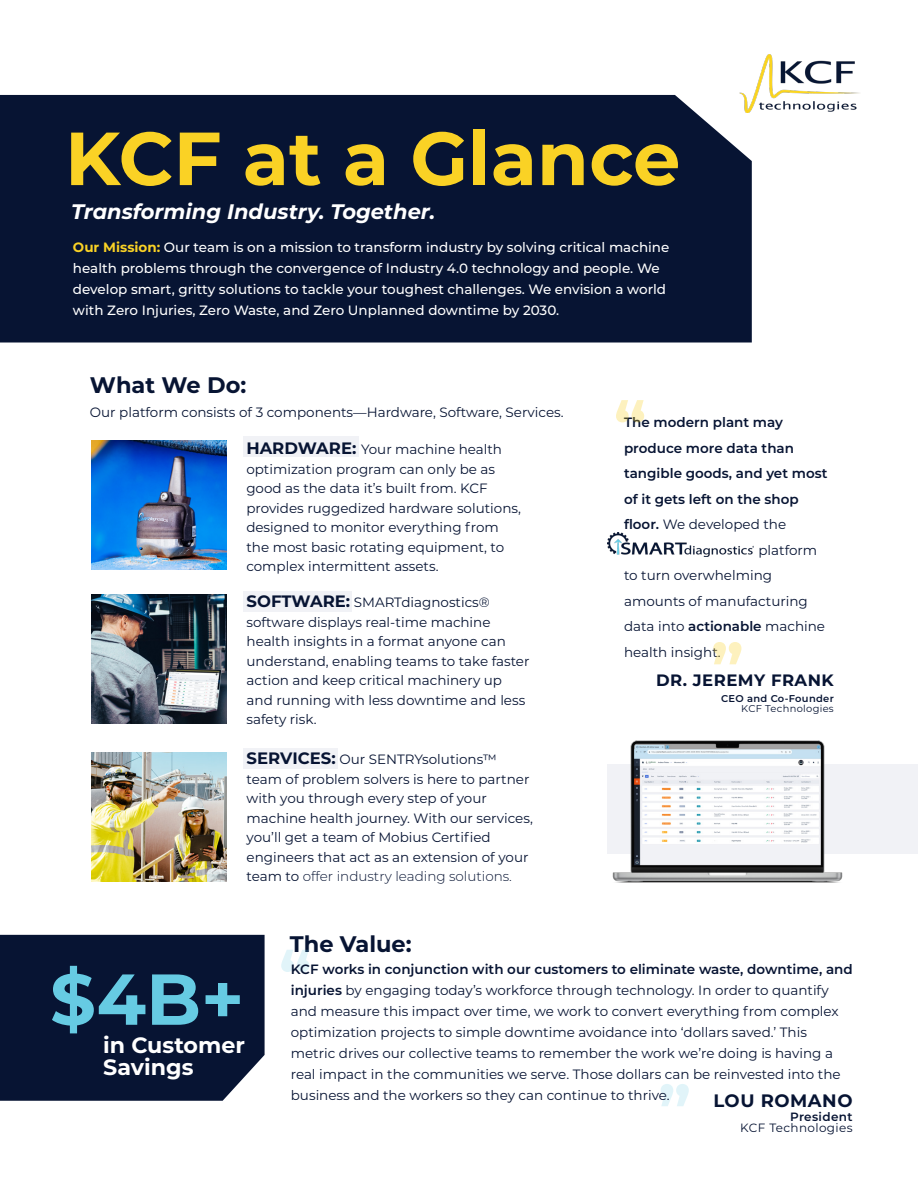
<style>
.page{position:relative;width:918px;height:1188px;background:#fff}
.page>*{position:absolute;margin:0;border:0;box-sizing:border-box;transform-origin:0 0}
.t1{font:700 75px "Montserrat";color:#fad225}
.t2{font:700 71.85px "Montserrat";color:#66cbe3}
.t3{font:700 65.7px "Montserrat";color:#66cbe3}
.t4{font:700 65.7px "Montserrat";color:#fad225}
.t5{font:700 22.5px "Montserrat";color:#071433}
.t6{font:700 22.2px "Montserrat";color:#fff}
.t7{font:italic 700 21px "Montserrat";color:#fff}
.t8{font:700 18px "Montserrat";letter-spacing:.03em;color:#071433}
.t9{font:700 16.5px "Montserrat";letter-spacing:.03em;color:#071433}
.t10{font:13.5px/19.5px "Montserrat";color:#071433}
.t11{font:500 13.5px/21px "Montserrat";color:#fff}
.t12{font:600 13.5px/25.5px "Montserrat";color:#071433}
.t13{font:12px "Montserrat";letter-spacing:.03em;color:#071433}
.t14{font:600 12px "Montserrat";letter-spacing:.03em;color:#071433}
.t15{font:600 9.9px "Montserrat";letter-spacing:.03em;color:#071433}
.t16{font:9.9px "Montserrat";letter-spacing:.03em;color:#071433}
.s1{font-weight:700;color:#fad225}
.s2{font-weight:700;font-size:16.5px}
.s3{font-weight:300}
.s4{font-weight:400}
.s5{font-weight:600}
</style>
<div class="page">
<div style="left:0;top:935px;width:265px;height:166px;background:#071433"></div>
<img style="left:91px;top:440px;width:136px;height:129px">
<img style="left:91px;top:594px;width:136px;height:129px">
<img style="left:91px;top:752px;width:136px;height:129px">
<div style="left:243px;top:436px;width:116px;height:21px;background:#f1f2f6"></div>
<div style="left:243px;top:591px;width:109px;height:21px;background:#f1f2f6"></div>
<div style="left:243px;top:748px;width:95px;height:21px;background:#f1f2f6"></div>
<img style="left:607px;top:532px;width:147px;height:25px">
<div style="left:607px;top:764px;width:311px;height:90px;background:#f1f2f6"></div>
<img style="left:612px;top:740px;width:231px;height:143px">
<div style="left:0;top:95px;width:752px;height:248px;background:#071433"></div>
<img style="left:739px;top:54px;width:121px;height:59px">
<p class="t1" style="left:65px;top:104px;width:617px">KCF at a Glance</p>
<p class="t7" style="left:71px;top:197px;width:365px">Transforming Industry. Together.</p>
<p class="t11" style="left:73px;top:237px;width:598px"><span class="s1">Our Mission:</span> Our team is on a mission to transform industry by solving critical machine health problems through the convergence of Industry 4.0 technology and people. We develop smart, gritty solutions to tackle your toughest challenges. We envision a world with Zero Injuries, Zero Waste, and Zero Unplanned downtime by 2030.</p>
<p class="t5" style="left:90px;top:369px;width:158px">What We Do:</p>
<p class="t10" style="left:90px;top:402px;width:475px">Our platform consists of 3 components—Hardware, Software, Services.</p>
<p class="t10" style="left:246px;top:439px;width:276px"><span class="s2">HARDWARE:</span> Your machine health optimization program can only be as good as the data it’s built from. KCF provides ruggedized hardware solutions, designed to monitor everything from the most basic rotating equipment, to complex intermittent assets.</p>
<p class="t10" style="left:247px;top:592px;width:284px"><span class="s2">SOFTWARE:</span> SMARTdiagnostics® software displays real-time machine health insights in a format anyone can understand, enabling teams to take faster action and keep critical machinery up and running with less downtime and less safety risk.</p>
<p class="t10" style="left:247px;top:749px;width:288px"><span class="s2">SERVICES:</span> Our SENTRYsolutions™ team of problem solvers is here to partner with you through every step of your machine health journey. With our services, you’ll get a team of Mobius Certified engineers that act as an extension of your team to <span class="s3">offer industry leading solutions.</span></p>
<h3 class="t4" style="left:614px;top:378px;width:34px">“</h3>
<p class="t12" style="left:624px;top:409px;width:205px">The modern plant may produce more data than tangible goods, and yet most of it gets left on the shop floor. <span class="s4">We developed the</span></p>
<p class="t10" style="left:758px;top:540px;width:60px">platform</p>
<p class="t10" style="left:624px;top:562px;width:203px;line-height:25.5px">to turn overwhelming amounts of manufacturing data into <span class="s5">actionable</span> machine health insight.</p>
<h3 class="t4" style="left:711px;top:621px;width:34px">”</h3>
<p class="t9" style="left:656px;top:669px;width:179px">DR. JEREMY FRANK</p>
<p class="t15" style="left:721px;top:692px;width:114px">CEO and Co-Founder</p>
<p class="t16" style="left:741px;top:702px;width:94px">KCF Technologies</p>
<p class="t2" style="left:50px;top:947px;width:196px">$4B+</p>
<p class="t6" style="left:103px;top:1029px;width:143px">in Customer</p>
<p class="t6" style="left:103px;top:1051px;width:92px">Savings</p>
<p class="t5" style="left:290px;top:928px;width:123px">The Value:</p>
<h3 class="t3" style="left:279px;top:928px;width:34px">“</h3>
<p class="t10" style="left:291px;top:958px;width:563px;line-height:21px"><span class="s5">KCF works in conjunction with our customers to eliminate waste, downtime, and injuries</span> by engaging today’s workforce through technology. In order to quantify and measure this impact over time, we work to convert everything from complex optimization projects to simple downtime avoidance into ‘dollars saved.’ This metric drives our collective teams to remember the work we’re doing is having a real impact in the communities we serve. Those dollars can be reinvested into the business and the workers so they can continue to thrive.</p>
<h3 class="t3" style="left:658px;top:1063px;width:34px">”</h3>
<p class="t8" style="left:713px;top:1088px;width:141px">LOU ROMANO</p>
<p class="t14" style="left:790px;top:1108px;width:64px">President</p>
<p class="t13" style="left:740px;top:1119px;width:114px">KCF Technologies</p>
</div>
